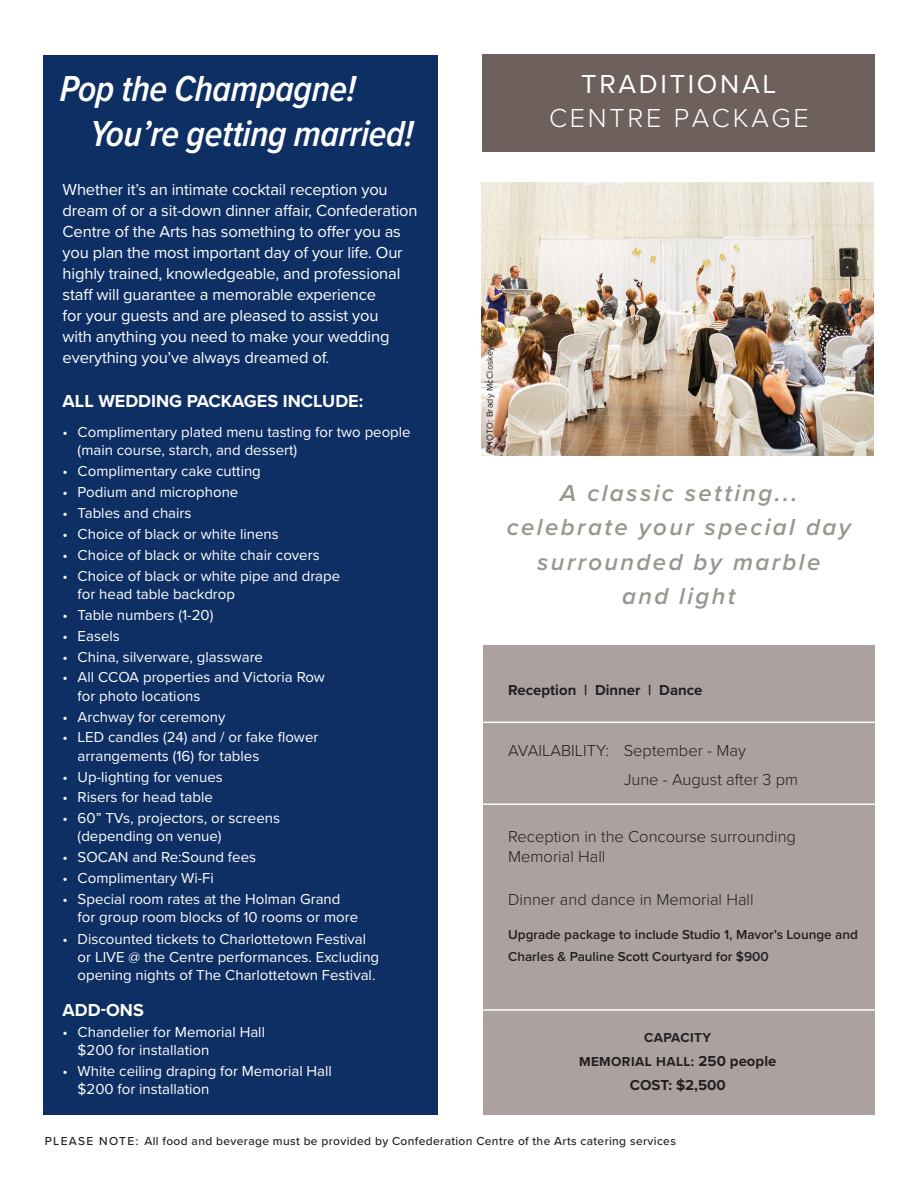
<style>
.page{position:relative;width:918px;height:1188px;background:#fff}
.page>*{position:absolute;margin:0;border:0;box-sizing:border-box;transform-origin:0 0}
.t1{font:italic 600 37.5px/45px "Proxima Nova Cond";letter-spacing:-.01em;color:#fff}
.t2{font:300 27px "Proxima Nova";letter-spacing:.1em;color:#fff}
.t3{font:27px "Proxima Nova";letter-spacing:.1em;color:#fff}
.t4{font:italic 600 24px/34.5px "Proxima Nova";letter-spacing:.1em;color:#969890;text-align:center}
.t5{font:700 18px "Proxima Nova";color:#fff}
.t6{font:16.5px/21px "Proxima Nova";letter-spacing:-.01em;color:#fff}
.t7{font:300 16.5px/28.5px "Proxima Nova";color:#231f20}
.t8{font:15px/18px "Proxima Nova";color:#fff}
.t9{font:700 15px "Proxima Nova";color:#231f20}
.t10{font:600 13.5px/21.6px "Proxima Nova";color:#231f20}
.t11{font:700 13.5px/24px "Proxima Nova";letter-spacing:.03em;color:#231f20;text-align:center}
.t12{font:500 12px "Proxima Nova";letter-spacing:.03em;color:#231f20}
.t13{font:9px "Proxima Nova";letter-spacing:.02em;color:#231f20}
.s1{font-size:15px}
</style>
<div class="page">
<div style="left:43px;top:55px;width:394px;height:1060px;background:#0e2f64"></div>
<div style="left:483px;top:645px;width:392px;height:470px;background:#aba29f"></div>
<div style="left:482px;top:55px;width:393px;height:97px;background:#6d605d"></div>
<hr style="left:483px;top:1009px;width:435px;height:2px;background:#fff">
<hr style="left:483px;top:722px;width:435px;height:1px;background:#fff">
<hr style="left:468px;top:803px;width:450px;height:2px;background:#fff">
<img style="left:481px;top:182px;width:393px;height:274px">
<img style="left:592px;top:226px;width:131px;height:11px">
<h1 class="t1" style="left:90px;top:65px;width:325px;text-indent:-30px">Pop the Champagne!<br>You’re getting married!</h1>
<p class="t6" style="left:63px;top:179px;width:357px">Whether it’s an intimate cocktail reception you dream of or a sit-down dinner affair, Confederation Centre of the Arts has something to offer you as you plan the most important day of your life. Our highly trained, knowledgeable, and professional staff will guarantee a memorable experience<br>for your guests and are pleased to assist you<br>with anything you need to make your wedding everything you’ve always dreamed of.</p>
<p class="t5" style="left:63px;top:387px;width:302px">ALL WEDDING PACKAGES INCLUDE:</p>
<p class="t8" style="left:78px;top:422px;width:335px;text-indent:-15px">• Complimentary plated menu tasting for two people (main course, starch, and dessert)</p>
<p class="t8" style="left:63px;top:461px;width:200px">• Complimentary cake cutting</p>
<p class="t8" style="left:63px;top:482px;width:177px">• Podium and microphone</p>
<p class="t8" style="left:63px;top:503px;width:130px">• Tables and chairs</p>
<p class="t8" style="left:63px;top:524px;width:218px">• Choice of black or white linens</p>
<p class="t8" style="left:63px;top:545px;width:259px">• Choice of black or white chair covers</p>
<p class="t8" style="left:78px;top:566px;width:264px;text-indent:-15px">• Choice of black or white pipe and drape for head table backdrop</p>
<p class="t8" style="left:63px;top:605px;width:152px">• Table numbers (1-20)</p>
<p class="t8" style="left:63px;top:626px;width:59px">• Easels</p>
<p class="t8" style="left:63px;top:647px;width:202px">• China, silverware, glassware</p>
<p class="t8" style="left:78px;top:668px;width:249px;text-indent:-15px">• All CCOA properties and Victoria Row for photo locations</p>
<p class="t8" style="left:63px;top:707px;width:164px">• Archway for ceremony</p>
<p class="t8" style="left:78px;top:728px;width:242px;text-indent:-15px">• LED candles (24) and / or fake flower arrangements (16) for tables</p>
<p class="t8" style="left:63px;top:767px;width:162px">• Up-lighting for venues</p>
<p class="t8" style="left:63px;top:788px;width:152px">• Risers for head table</p>
<p class="t8" style="left:78px;top:809px;width:204px;text-indent:-15px">• 60” TVs, projectors, or screens (depending on venue)</p>
<p class="t8" style="left:63px;top:848px;width:195px">• SOCAN and Re:Sound fees</p>
<p class="t8" style="left:63px;top:869px;width:153px">• Complimentary Wi-Fi</p>
<p class="t8" style="left:78px;top:890px;width:282px;text-indent:-15px">• Special room rates at the Holman Grand for group room blocks of 10 rooms or more</p>
<p class="t8" style="left:78px;top:929px;width:303px;text-indent:-15px">• Discounted tickets to Charlottetown Festival or LIVE @ the Centre performances. Excluding opening nights of The Charlottetown Festival.</p>
<p class="t5" style="left:63px;top:996px;width:83px">ADD-ONS</p>
<p class="t8" style="left:78px;top:1022px;width:189px;text-indent:-15px">• Chandelier for Memorial Hall $200 for installation</p>
<p class="t8" style="left:78px;top:1061px;width:256px;text-indent:-15px">• White ceiling draping for Memorial Hall $200 for installation</p>
<h2 class="t3" style="left:581px;top:63px;width:197px">TRADITIONAL</h2>
<h2 class="t2" style="left:549px;top:98px;width:261px">CENTRE PACKAGE</h2>
<p class="t13" style="left:483px;top:453px;width:108px;rotate:-90deg">PHOTO: Brady McCloskey</p>
<h3 class="t4" style="left:507px;top:475px;width:345px">A classic setting... celebrate your special day surrounded by marble<br>and light</h3>
<p class="t9" style="left:508px;top:679px;width:196px">Reception | Dinner | Dance</p>
<p class="t7" style="left:624px;top:736px;width:176px;text-indent:-116px">AVAILABILITY: September - May<br>June - August after 3 pm</p>
<p class="t7" style="left:508px;top:826px;width:289px;line-height:19.8px">Reception in the Concourse surrounding<br>Memorial Hall</p>
<p class="t7" style="left:508px;top:885px;width:247px">Dinner and dance in Memorial Hall</p>
<p class="t10" style="left:508px;top:924px;width:351px">Upgrade package to include Studio 1, Mavor’s Lounge and<br>Charles &amp; Pauline Scott Courtyard for $900</p>
<p class="t11" style="left:579px;top:1025px;width:199px">CAPACITY<br>MEMORIAL HALL: <span class="s1">250 people</span></p>
<p class="t9" style="left:630px;top:1074px;width:98px">COST: $2,500</p>
<p class="t12" style="left:45px;top:1132px;width:633px">PLEASE NOTE: All food and beverage must be provided by Confederation Centre of the Arts catering services</p>
</div>
